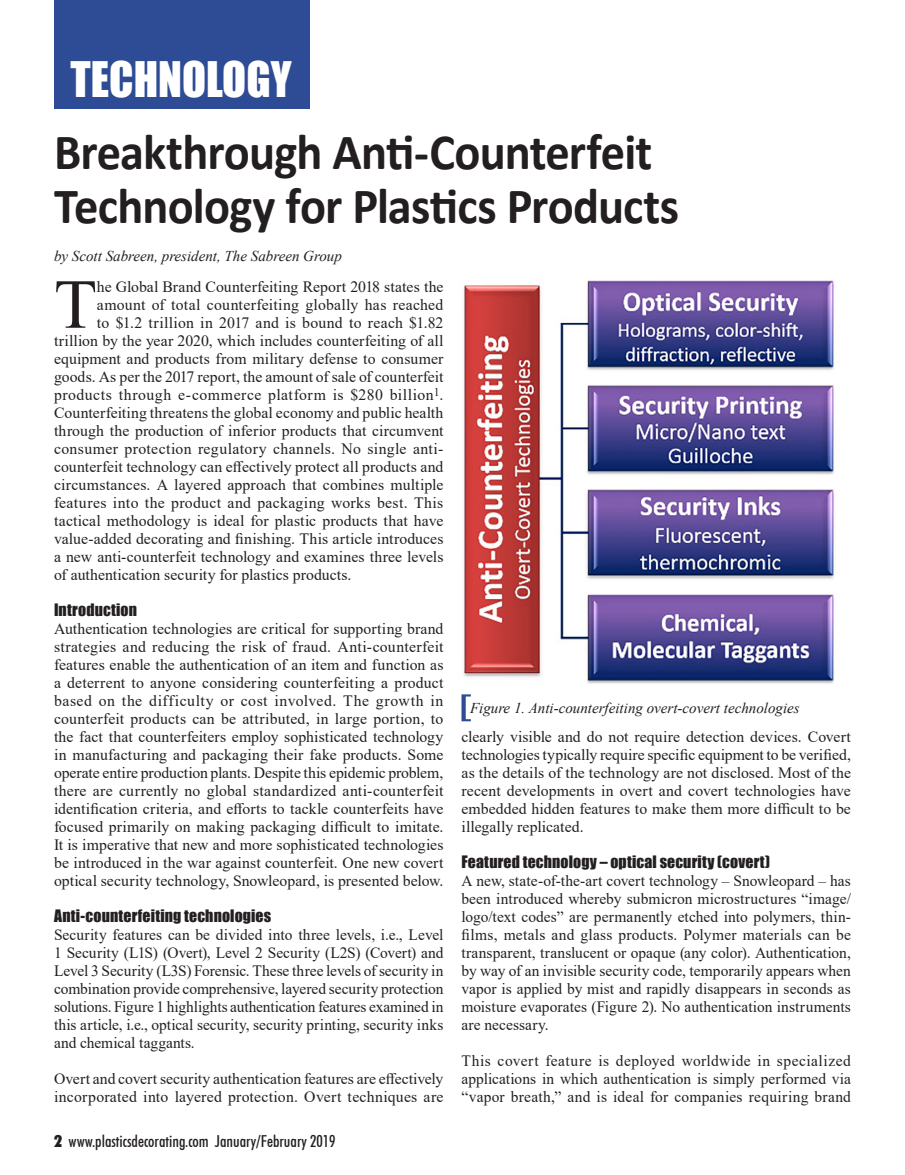
<style>
.page{position:relative;width:905px;height:1175px;background:#fff}
.page>*{position:absolute;margin:0;border:0;box-sizing:border-box;transform-origin:0 0}
.NEW_PD_Body_Main_10{font:70.05px "Times New Roman";color:#231f20}
.NEW_PD_HEADER_34_pt{font:700 51px/54px "Calibri";letter-spacing:-.015em;color:#231f20;scale:.95 1}
.t1{font:45px "Impact";color:#fff}
.t2{font:500 condensed 16.5px "Futura BT";color:#231f20}
.NEW_PD_Body_Main_10-2{font:15.75px/18px "Times New Roman";letter-spacing:.01em;color:#231f20;text-align:justify}
.PD_Body_-_Major_Subh{font:15.75px "Impact";letter-spacing:.01em;color:#231f20}
.NEW_PD_Body_Main_10-3{font:15.75px "Times New Roman";letter-spacing:.03em;color:#231f20}
.NEW_Caption{font:italic 15px "Times New Roman";color:#231f20}
.s1{font-weight:900}
</style>
<div class="page">
<div style="left:54px;top:0;width:255px;height:108px;background:#2e4c95"></div>
<img style="left:463px;top:280px;width:371px;height:404px">
<svg style="left:461px;top:694px;width:10px;height:27px"></svg>
<p class="t1" style="left:71px;top:44px;width:222px">TECHNOLOGY</p>
<p class="NEW_PD_HEADER_34_pt" style="left:54px;top:124px;width:659px">Breakthrough Anti-Counterfeit<br>Technology for Plastics Products</p>
<p class="NEW_Caption" style="left:54px;top:246px;width:289px">by Scott Sabreen, president, The Sabreen Group</p>
<p class="NEW_PD_Body_Main_10" style="left:54px;top:255px;width:44px">T</p>
<p class="NEW_PD_Body_Main_10-2" style="left:97px;top:277px;width:348px">he Global Brand Counterfeiting Report 2018 states the</p>
<p class="NEW_PD_Body_Main_10-2" style="left:97px;top:295px;width:348px">amount of total counterfeiting globally has reached</p>
<p class="NEW_PD_Body_Main_10-2" style="left:97px;top:313px;width:348px">to $1.2 trillion in 2017 and is bound to reach $1.82</p>
<p class="NEW_PD_Body_Main_10-2" style="left:54px;top:331px;width:391px">trillion by the year 2020, which includes counterfeiting of all</p>
<p class="NEW_PD_Body_Main_10-2" style="left:54px;top:349px;width:391px">equipment and products from military defense to consumer</p>
<p class="NEW_PD_Body_Main_10-2" style="left:54px;top:367px;width:391px">goods. As per the 2017 report, the amount of sale of counterfeit</p>
<p class="NEW_PD_Body_Main_10-3" style="left:54px;top:383px;width:391px">products through e-commerce platform is $280 billion<sup>1</sup>.</p>
<p class="NEW_PD_Body_Main_10-2" style="left:54px;top:403px;width:391px">Counterfeiting threatens the global economy and public health</p>
<p class="NEW_PD_Body_Main_10-2" style="left:54px;top:421px;width:391px">through the production of inferior products that circumvent</p>
<p class="NEW_PD_Body_Main_10-2" style="left:54px;top:439px;width:391px">consumer protection regulatory channels. No single anti-</p>
<p class="NEW_PD_Body_Main_10-2" style="left:54px;top:457px;width:391px">counterfeit technology can effectively protect all products and</p>
<p class="NEW_PD_Body_Main_10-2" style="left:54px;top:475px;width:391px">circumstances. A layered approach that combines multiple</p>
<p class="NEW_PD_Body_Main_10-2" style="left:54px;top:493px;width:391px">features into the product and packaging works best. This</p>
<p class="NEW_PD_Body_Main_10-2" style="left:54px;top:511px;width:391px">tactical methodology is ideal for plastic products that have</p>
<p class="NEW_PD_Body_Main_10-2" style="left:54px;top:529px;width:391px">value-added decorating and finishing. This article introduces</p>
<p class="NEW_PD_Body_Main_10-2" style="left:54px;top:547px;width:391px">a new anti-counterfeit technology and examines three levels</p>
<p class="NEW_PD_Body_Main_10-2" style="left:54px;top:565px;width:299px">of authentication security for plastics products.</p>
<p class="PD_Body_-_Major_Subh" style="left:54px;top:597px;width:84px">Introduction</p>
<p class="NEW_PD_Body_Main_10-2" style="left:54px;top:619px;width:391px">Authentication technologies are critical for supporting brand strategies and reducing the risk of fraud. Anti-counterfeit features enable the authentication of an item and function as a deterrent to anyone considering counterfeiting a product based on the difficulty or cost involved. The growth in counterfeit products can be attributed, in large portion, to the fact that counterfeiters employ sophisticated technology in manufacturing and packaging their fake products. Some operate entire production plants. Despite this epidemic problem, there are currently no global standardized anti-counterfeit identification criteria, and efforts to tackle counterfeits have focused primarily on making packaging difficult to imitate.<br>It is imperative that new and more sophisticated technologies be introduced in the war against counterfeit. One new covert optical security technology, Snowleopard, is presented below.</p>
<p class="PD_Body_-_Major_Subh" style="left:54px;top:903px;width:219px">Anti-counterfeiting technologies</p>
<p class="NEW_PD_Body_Main_10-2" style="left:54px;top:925px;width:391px">Security features can be divided into three levels, i.e., Level 1 Security (L1S) (Overt), Level 2 Security (L2S) (Covert) and Level 3 Security (L3S) Forensic. These three levels of security in combination provide comprehensive, layered security protection solutions. Figure 1 highlights authentication features examined in this article, i.e., optical security, security printing, security inks and chemical taggants.</p>
<p class="NEW_PD_Body_Main_10-2" style="left:54px;top:1069px;width:391px">Overt and covert security authentication features are effectively incorporated into layered protection. Overt techniques are</p>
<p class="t2" style="left:54px;top:1131px;width:283px"><span class="s1">2</span> www.plasticsdecorating.com January/February 2019</p>
<p class="NEW_Caption" style="left:470px;top:697px;width:331px">Figure 1. Anti-counterfeiting overt-covert technologies</p>
<p class="NEW_PD_Body_Main_10-2" style="left:461px;top:727px;width:391px">clearly visible and do not require detection devices. Covert technologies typically require specific equipment to be verified, as the details of the technology are not disclosed. Most of the recent developments in overt and covert technologies have embedded hidden features to make them more difficult to be illegally replicated.</p>
<p class="PD_Body_-_Major_Subh" style="left:461px;top:849px;width:310px">Featured technology – optical security (covert)</p>
<p class="NEW_PD_Body_Main_10-2" style="left:461px;top:871px;width:391px">A new, state-of-the-art covert technology – Snowleopard – has been introduced whereby submicron microstructures “image/ logo/text codes” are permanently etched into polymers, thin&shy;films, metals and glass products. Polymer materials can be transparent, translucent or opaque (any color). Authentication, by way of an invisible security code, temporarily appears when vapor is applied by mist and rapidly disappears in seconds as moisture evaporates (Figure 2). No authentication instruments are necessary.</p>
<p class="NEW_PD_Body_Main_10-2" style="left:461px;top:1051px;width:391px">This covert feature is deployed worldwide in specialized applications in which authentication is simply performed via “vapor breath,” and is ideal for companies requiring brand</p>
</div>
